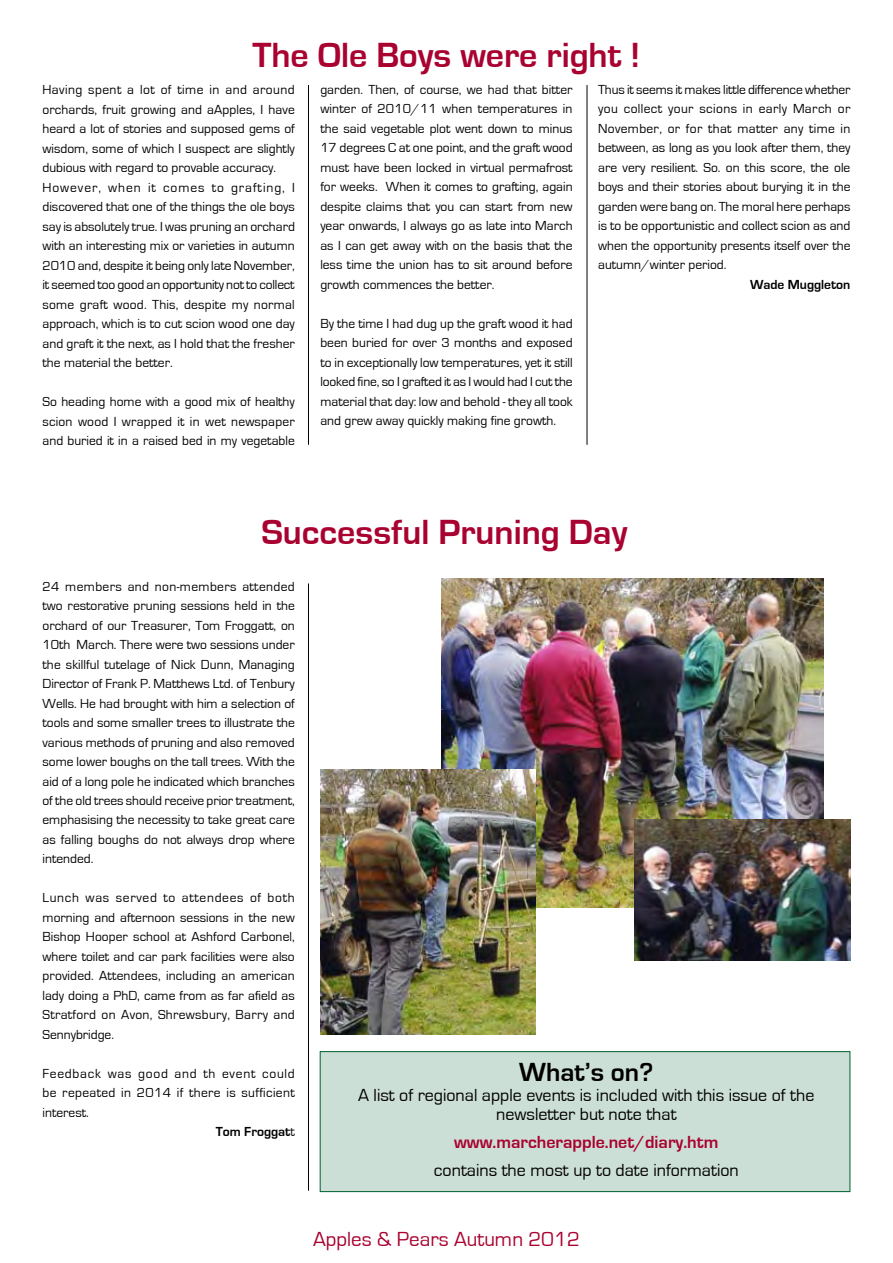
<style>
.page{position:relative;width:893px;height:1263px;background:#fff}
.page>*{position:absolute;margin:0;border:0;box-sizing:border-box;transform-origin:0 0}
.t1{font:700 36px "Eurostile";color:#a90230}
.t2{font:700 27px "Eurostile";color:#000}
.t3{font:21px "Eurostile";color:#a90230}
.t4{font:18px/19.5px "Eurostile";color:#000;text-align:center}
.t5{font:700 18px "Eurostile";color:#a90230}
.t6{font:13.5px/19.5px "Eurostile";color:#000;text-align:justify}
.t7{font:13.5px "Eurostile";letter-spacing:.025em;color:#000}
.t8{font:13.5px "Eurostile";letter-spacing:.055em;color:#000}
.t9{font:700 13.5px "Eurostile";color:#000}
.s1{font-weight:400}
</style>
<div class="page">
<hr style="left:308px;top:85px;width:1px;height:360px;background:#000">
<div style="left:320px;top:1051px;width:530px;height:141px;background:#ccdfd6;border:1px solid #006030"></div>
<img style="left:441px;top:578px;width:383px;height:329px">
<img style="left:320px;top:770px;width:216px;height:264px">
<img style="left:634px;top:820px;width:216px;height:140px">
<hr style="left:587px;top:85px;width:1px;height:360px;background:#000">
<hr style="left:308px;top:583px;width:1px;height:608px;background:#000">
<h1 class="t1" style="left:252px;top:35px;width:389px">The Ole Boys were right !</h1>
<p class="t6" style="left:43px;top:80px;width:254px;text-align:left">Having spent a lot of time in and around orchards, fruit growing and aApples, I have heard a lot of stories and supposed gems of wisdom, some of which I suspect are slightly dubious with regard to provable accuracy.<br>However, when it comes to grafting, I discovered that one of the things the ole boys say is absolutely true. I was pruning an orchard with an interesting mix or varieties in autumn 2010 and, despite it being only late November, it seemed too good an opportunity not to collect some graft wood. This, despite my normal approach, which is to cut scion wood one day and graft it the next, as I hold that the fresher the material the better.</p>
<p class="t6" style="left:43px;top:392px;width:254px">So heading home with a good mix of healthy scion wood I wrapped it in wet newspaper and buried it in a raised bed in my vegetable</p>
<p class="t6" style="left:320px;top:80px;width:254px">garden. Then, of course, we had that bitter winter of 2010/11 when temperatures in the said vegetable plot went down to minus 17 degrees C at one point, and the graft wood must have been locked in virtual permafrost for weeks. When it comes to grafting, again despite claims that you can start from new year onwards, I always go as late into March as I can get away with on the basis that the less time the union has to sit around before growth commences the better.</p>
<p class="t6" style="left:320px;top:314px;width:254px">By the time I had dug up the graft wood it had been buried for over 3 months and exposed to in exceptionally low temperatures, yet it still looked fine, so I grafted it as I would had I cut the material that day: low and behold - they all took and grew away quickly making fine growth.</p>
<p class="t6" style="left:598px;top:80px;width:254px">Thus it seems it makes little difference whether you collect your scions in early March or November, or for that matter any time in between, as long as you look after them, they are very resilient. So. on this score, the ole boys and their stories about burying it in the garden were bang on. The moral here perhaps is to be opportunistic and collect scion as and when the opportunity presents itself over the autumn/winter period.</p>
<p class="t9" style="left:750px;top:277px;width:102px">Wade Muggleton</p>
<h1 class="t1" style="left:261px;top:512px;width:367px">Successful Pruning Day</h1>
<p class="t6" style="left:43px;top:577px;width:254px">24 members and non-members attended two restorative pruning sessions held in the orchard of our Treasurer, Tom Froggatt, on 10th March. There were two sessions under the skillful tutelage of Nick Dunn, Managing Director of Frank P. Matthews Ltd. of Tenbury Wells. He had brought with him a selection of tools and some smaller trees to illustrate the various methods of pruning and also removed some lower boughs on the tall trees. With the aid of a long pole he indicated which branches of the old trees should receive prior treatment, emphasising the necessity to take great care as falling boughs do not always drop where intended.</p>
<p class="t6" style="left:43px;top:888px;width:254px">Lunch was served to attendees of both morning and afternoon sessions in the new Bishop Hooper school at Ashford Carbonel, where toilet and car park facilities were also provided. Attendees, including an american lady doing a PhD, came from as far afield as Stratford on Avon, Shrewsbury, Barry and Sennybridge.</p>
<p class="t8" style="left:43px;top:1066px;width:254px">Feedback was good and th event could</p>
<p class="t7" style="left:43px;top:1086px;width:254px">be repeated in 2014 if there is sufficient</p>
<p class="t6" style="left:43px;top:1103px;width:48px">interest.</p>
<p class="t9" style="left:216px;top:1125px;width:81px">Tom Froggat<span class="s1">t</span></p>
<h2 class="t2" style="left:519px;top:1057px;width:136px">What’s on?</h2>
<h3 class="t4" style="left:358px;top:1085px;width:458px">A list of regional apple events is included with this issue of the newsletter but note that</h3>
<h3 class="t5" style="left:454px;top:1132px;width:266px">www.marcherapple.net/diary.htm</h3>
<h3 class="t4" style="left:434px;top:1161px;width:306px">contains the most up to date information</h3>
<h3 class="t3" style="left:313px;top:1228px;width:268px">Apples &amp; Pears Autumn 2012</h3>
</div>
